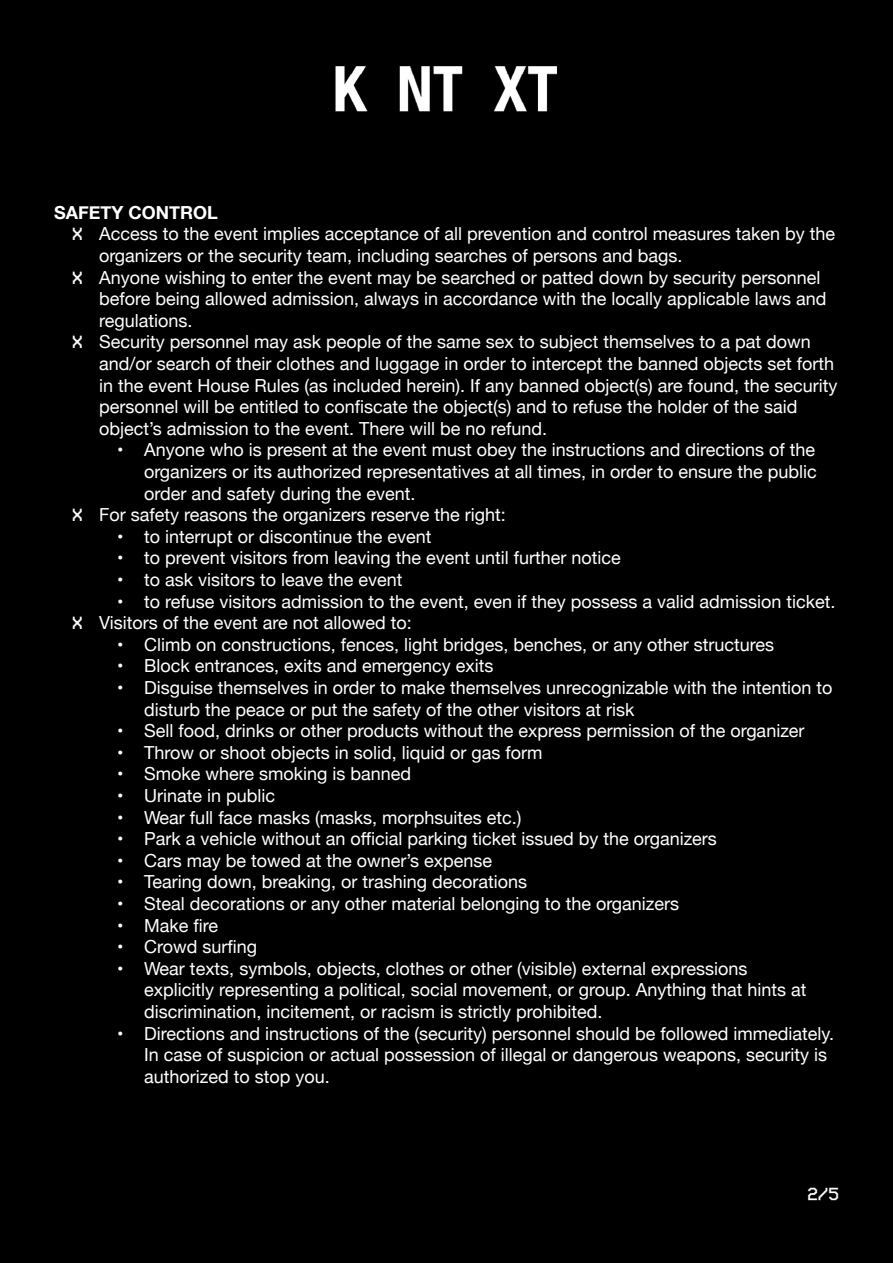
<style>
.page{position:relative;width:893px;height:1263px;background:#000}
.page>*{position:absolute;margin:0;border:0;box-sizing:border-box;transform-origin:0 0}
.t1{font:18px/21.6px "Helvetica Neue";color:#fff}
.t2{font:700 18px "Helvetica Neue";color:#fff}
.t3{font:18px "VCROSD Mono";color:#fff}
.s1{font-family:"VCRKNTXT"}
</style>
<div class="page">
<img style="left:335px;top:66px;width:222px;height:46px">
<p class="t2" style="left:54px;top:198px;width:165px">SAFETY CONTROL</p>
<p class="t1" style="left:72px;top:224px;width:765px"><span class="s1">X</span> Access to the event implies acceptance of all prevention and control measures taken by the</p>
<p class="t1" style="left:99px;top:246px;width:585px">organizers or the security team, including searches of persons and bags.</p>
<p class="t1" style="left:72px;top:267px;width:750px"><span class="s1">X</span> Anyone wishing to enter the event may be searched or patted down by security personnel</p>
<p class="t1" style="left:99px;top:289px;width:729px">before being allowed admission, always in accordance with the locally applicable laws and</p>
<p class="t1" style="left:99px;top:311px;width:95px">regulations.</p>
<p class="t1" style="left:72px;top:332px;width:740px"><span class="s1">X</span> Security personnel may ask people of the same sex to subject themselves to a pat down</p>
<p class="t1" style="left:99px;top:354px;width:737px">and/or search of their clothes and luggage in order to intercept the banned objects set forth</p>
<p class="t1" style="left:99px;top:375px;width:740px">in the event House Rules (as included herein). If any banned object(s) are found, the security</p>
<p class="t1" style="left:99px;top:397px;width:700px">personnel will be entitled to confiscate the object(s) and to refuse the holder of the said</p>
<p class="t1" style="left:99px;top:419px;width:450px">object’s admission to the event. There will be no refund.</p>
<p class="t1" style="left:117px;top:440px;width:700px">• Anyone who is present at the event must obey the instructions and directions of the</p>
<p class="t1" style="left:144px;top:462px;width:674px">organizers or its authorized representatives at all times, in order to ensure the public</p>
<p class="t1" style="left:144px;top:483px;width:273px">order and safety during the event.</p>
<p class="t1" style="left:72px;top:505px;width:435px"><span class="s1">X</span> For safety reasons the organizers reserve the right:</p>
<p class="t1" style="left:117px;top:527px;width:316px">• to interrupt or discontinue the event</p>
<p class="t1" style="left:117px;top:548px;width:505px">• to prevent visitors from leaving the event until further notice</p>
<p class="t1" style="left:117px;top:570px;width:287px">• to ask visitors to leave the event</p>
<p class="t1" style="left:72px;top:591px;width:765px;text-indent:45px">• to refuse visitors admission to the event, even if they possess a valid admission ticket.<br><span class="s1">X</span> Visitors of the event are not allowed to:</p>
<p class="t1" style="left:117px;top:635px;width:659px">• Climb on constructions, fences, light bridges, benches, or any other structures</p>
<p class="t1" style="left:117px;top:656px;width:378px">• Block entrances, exits and emergency exits</p>
<p class="t1" style="left:144px;top:678px;width:690px;text-indent:-27px">• Disguise themselves in order to make themselves unrecognizable with the intention to disturb the peace or put the safety of the other visitors at risk</p>
<p class="t1" style="left:117px;top:721px;width:689px">• Sell food, drinks or other products without the express permission of the organizer</p>
<p class="t1" style="left:117px;top:743px;width:427px">• Throw or shoot objects in solid, liquid or gas form</p>
<p class="t1" style="left:117px;top:764px;width:296px">• Smoke where smoking is banned</p>
<p class="t1" style="left:117px;top:786px;width:160px">• Urinate in public</p>
<p class="t1" style="left:117px;top:807px;width:406px">• Wear full face masks (masks, morphsuites etc.)</p>
<p class="t1" style="left:117px;top:829px;width:601px">• Park a vehicle without an official parking ticket issued by the organizers</p>
<p class="t1" style="left:117px;top:851px;width:377px">• Cars may be towed at the owner’s expense</p>
<p class="t1" style="left:117px;top:872px;width:412px">• Tearing down, breaking, or trashing decorations</p>
<p class="t1" style="left:117px;top:894px;width:564px">• Steal decorations or any other material belonging to the organizers</p>
<p class="t1" style="left:117px;top:915px;width:103px">• Make fire</p>
<p class="t1" style="left:117px;top:937px;width:141px">• Crowd surfing</p>
<p class="t1" style="left:144px;top:959px;width:664px;text-indent:-27px">• Wear texts, symbols, objects, clothes or other (visible) external expressions explicitly representing a political, social movement, or group. Anything that hints at discrimination, incitement, or racism is strictly prohibited.</p>
<p class="t1" style="left:144px;top:1023px;width:692px;text-indent:-27px">• Directions and instructions of the (security) personnel should be followed immediately.<br>In case of suspicion or actual possession of illegal or dangerous weapons, security is authorized to stop you.</p>
<p class="t3" style="left:807px;top:1185px;width:33px">2/5</p>
</div>
